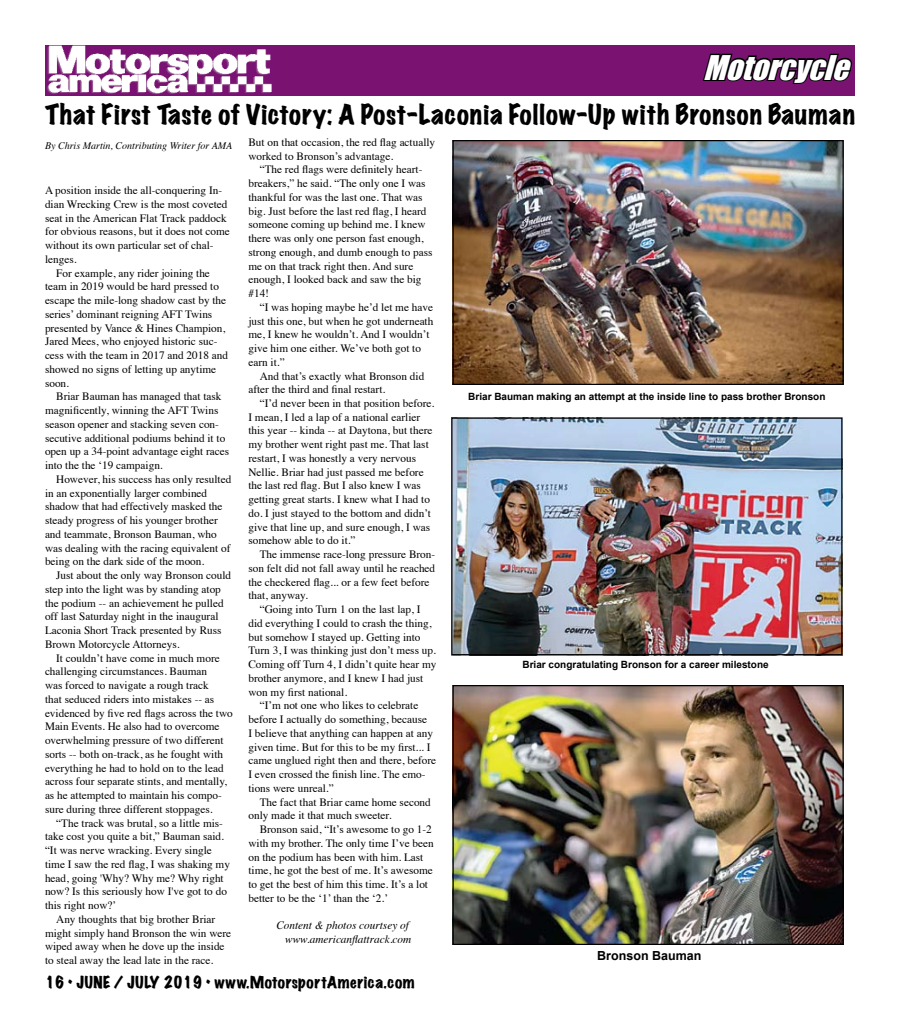
<style>
.page{position:relative;width:900px;height:1035px;background:#fff}
.page>*{position:absolute;margin:0;border:0;box-sizing:border-box;transform-origin:0 0}
.t1{font:italic 31.25px "Impact";color:#fff}
.t2{font:expanded 25px "Marker Felt";letter-spacing:.035em;color:#000}
.t3{font:expanded 15px "Marker Felt";letter-spacing:.035em;color:#000}
.t4{font:700 12.5px "Arial";color:#000}
.t5{font:11.25px/13.8px "Times";color:#000}
.t6{font:italic 11.25px/13.8px "Times";color:#000;text-align:right}
.t7{font:700 10px "Arial";color:#000}
.t8{font:italic 10px "Times";color:#000}
</style>
<div class="page">
<div style="left:45px;top:45px;width:810px;height:51px;background:#791271"></div>
<svg style="left:703px;top:53px;width:149px;height:31px"></svg>
<img style="left:47px;top:45px;width:225px;height:49px">
<img style="left:454px;top:142px;width:388px;height:241px">
<div style="left:452px;top:140px;width:392px;height:245px;border:1px solid #000"></div>
<img style="left:453px;top:420px;width:387px;height:233px">
<div style="left:451px;top:418px;width:391px;height:237px;border:1px solid #000"></div>
<img style="left:454px;top:687px;width:388px;height:256px">
<div style="left:452px;top:685px;width:392px;height:260px;border:1px solid #000"></div>
<h1 class="t1" style="left:703px;top:43px;width:159px">Motorcycle</h1>
<h2 class="t2" style="left:45px;top:94px;width:811px">That First Taste of Victory: A Post-Laconia Follow-Up with Bronson Bauman</h2>
<p class="t8" style="left:45px;top:137px;width:189px">By Chris Martin, Contributing Writer for AMA</p>
<p class="t5" style="left:45px;top:183px;width:179px">A position inside the all-conquering In-</p>
<p class="t5" style="left:45px;top:196px;width:184px">dian Wrecking Crew is the most coveted</p>
<p class="t5" style="left:45px;top:210px;width:183px">seat in the American Flat Track paddock</p>
<p class="t5" style="left:45px;top:224px;width:186px">for obvious reasons, but it does not come</p>
<p class="t5" style="left:45px;top:238px;width:170px">without its own particular set of chal-</p>
<p class="t5" style="left:45px;top:251px;width:33px">lenges.</p>
<p class="t5" style="left:56px;top:265px;width:155px">For example, any rider joining the</p>
<p class="t5" style="left:45px;top:279px;width:176px">team in 2019 would be hard pressed to</p>
<p class="t5" style="left:45px;top:293px;width:183px">escape the mile-long shadow cast by the</p>
<p class="t5" style="left:45px;top:306px;width:169px">series’ dominant reigning AFT Twins</p>
<p class="t5" style="left:45px;top:320px;width:182px">presented by Vance &amp; Hines Champion,</p>
<p class="t5" style="left:45px;top:334px;width:174px">Jared Mees, who enjoyed historic suc-</p>
<p class="t5" style="left:45px;top:348px;width:185px">cess with the team in 2017 and 2018 and</p>
<p class="t5" style="left:45px;top:361px;width:173px">showed no signs of letting up anytime</p>
<p class="t5" style="left:45px;top:375px;width:26px">soon.</p>
<p class="t5" style="left:56px;top:389px;width:167px">Briar Bauman has managed that task</p>
<p class="t5" style="left:45px;top:403px;width:175px">magnificently, winning the AFT Twins</p>
<p class="t5" style="left:45px;top:416px;width:176px">season opener and stacking seven con-</p>
<p class="t5" style="left:45px;top:430px;width:182px">secutive additional podiums behind it to</p>
<p class="t5" style="left:45px;top:444px;width:186px">open up a 34-point advantage eight races</p>
<p class="t5" style="left:45px;top:458px;width:119px">into the the ‘19 campaign.</p>
<p class="t5" style="left:56px;top:471px;width:177px">However, his success has only resulted</p>
<p class="t5" style="left:45px;top:485px;width:164px">in an exponentially larger combined</p>
<p class="t5" style="left:45px;top:499px;width:179px">shadow that had effectively masked the</p>
<p class="t5" style="left:45px;top:513px;width:174px">steady progress of his younger brother</p>
<p class="t5" style="left:45px;top:526px;width:173px">and teammate, Bronson Bauman, who</p>
<p class="t5" style="left:45px;top:540px;width:187px">was dealing with the racing equivalent of</p>
<p class="t5" style="left:45px;top:554px;width:161px">being on the dark side of the moon.</p>
<p class="t5" style="left:56px;top:568px;width:176px">Just about the only way Bronson could</p>
<p class="t5" style="left:45px;top:581px;width:177px">step into the light was by standing atop</p>
<p class="t5" style="left:45px;top:595px;width:180px">the podium -- an achievement he pulled</p>
<p class="t5" style="left:45px;top:609px;width:175px">off last Saturday night in the inaugural</p>
<p class="t5" style="left:45px;top:623px;width:178px">Laconia Short Track presented by Russ</p>
<p class="t5" style="left:45px;top:636px;width:136px">Brown Motorcycle Attorneys.</p>
<p class="t5" style="left:56px;top:650px;width:165px">It couldn’t have come in much more</p>
<p class="t5" style="left:45px;top:664px;width:164px">challenging circumstances. Bauman</p>
<p class="t5" style="left:45px;top:678px;width:165px">was forced to navigate a rough track</p>
<p class="t5" style="left:45px;top:691px;width:171px">that seduced riders into mistakes -- as</p>
<p class="t5" style="left:45px;top:705px;width:189px">evidenced by five red flags across the two</p>
<p class="t5" style="left:45px;top:719px;width:176px">Main Events. He also had to overcome</p>
<p class="t5" style="left:45px;top:733px;width:180px">overwhelming pressure of two different</p>
<p class="t5" style="left:45px;top:746px;width:180px">sorts -- both on-track, as he fought with</p>
<p class="t5" style="left:45px;top:760px;width:180px">everything he had to hold on to the lead</p>
<p class="t5" style="left:45px;top:774px;width:184px">across four separate stints, and mentally,</p>
<p class="t5" style="left:45px;top:788px;width:178px">as he attempted to maintain his compo-</p>
<p class="t5" style="left:45px;top:801px;width:169px">sure during three different stoppages.</p>
<p class="t5" style="left:56px;top:815px;width:168px">“The track was brutal, so a little mis-</p>
<p class="t5" style="left:45px;top:829px;width:181px">take cost you quite a bit,” Bauman said.</p>
<p class="t5" style="left:45px;top:843px;width:168px">“It was nerve wracking. Every single</p>
<p class="t5" style="left:45px;top:856px;width:186px">time I saw the red flag, I was shaking my</p>
<p class="t5" style="left:45px;top:870px;width:180px">head, going 'Why? Why me? Why right</p>
<p class="t5" style="left:45px;top:884px;width:184px">now? Is this seriously how I've got to do</p>
<p class="t5" style="left:45px;top:898px;width:73px">this right now?’</p>
<p class="t5" style="left:56px;top:911px;width:161px">Any thoughts that big brother Briar</p>
<p class="t5" style="left:45px;top:925px;width:188px">might simply hand Bronson the win were</p>
<p class="t5" style="left:45px;top:939px;width:181px">wiped away when he dove up the inside</p>
<p class="t5" style="left:45px;top:952px;width:170px">to steal away the lead late in the race.</p>
<p class="t5" style="left:248px;top:134px;width:188px">But on that occasion, the red flag actually worked to Bronson’s advantage.</p>
<p class="t5" style="left:248px;top:162px;width:186px;text-indent:11px">“The red flags were definitely heart&shy;breakers,” he said. “The only one I was thankful for was the last one. That was big. Just before the last red flag, I heard someone coming up behind me. I knew there was only one person fast enough, strong enough, and dumb enough to pass me on that track right then. And sure enough, I looked back and saw the big #14!</p>
<p class="t5" style="left:248px;top:299px;width:186px;text-indent:11px">“I was hoping maybe he’d let me have just this one, but when he got underneath me, I knew he wouldn’t. And I wouldn’t give him one either. We’ve both got to earn it.”</p>
<p class="t5" style="left:248px;top:368px;width:177px;text-indent:11px">And that’s exactly what Bronson did after the third and final restart.</p>
<p class="t5" style="left:248px;top:395px;width:187px;text-indent:11px">“I’d never been in that position before.<br>I mean, I led a lap of a national earlier this year -- kinda -- at Daytona, but there my brother went right past me. That last restart, I was honestly a very nervous Nellie. Briar had just passed me before the last red flag. But I also knew I was getting great starts. I knew what I had to do. I just stayed to the bottom and didn’t give that line up, and sure enough, I was somehow able to do it.”</p>
<p class="t5" style="left:248px;top:547px;width:188px;text-indent:11px">The immense race-long pressure Bron&shy;son felt did not fall away until he reached the checkered flag... or a few feet before that, anyway.</p>
<p class="t5" style="left:260px;top:602px;width:162px">“Going into Turn 1 on the last lap, I</p>
<p class="t5" style="left:248px;top:615px;width:185px">did everything I could to crash the thing,</p>
<p class="t5" style="left:248px;top:629px;width:174px">but somehow I stayed up. Getting into</p>
<p class="t5" style="left:248px;top:643px;width:189px">Turn 3, I was thinking just don’t mess up.</p>
<p class="t5" style="left:248px;top:657px;width:190px">Coming off Turn 4, I didn’t quite hear my</p>
<p class="t5" style="left:248px;top:670px;width:176px">brother anymore, and I knew I had just</p>
<p class="t5" style="left:248px;top:684px;width:100px">won my first national.</p>
<p class="t5" style="left:260px;top:698px;width:160px">“I’m not one who likes to celebrate</p>
<p class="t5" style="left:248px;top:712px;width:180px">before I actually do something, because</p>
<p class="t5" style="left:248px;top:725px;width:186px">I believe that anything can happen at any</p>
<p class="t5" style="left:248px;top:739px;width:184px">given time. But for this to be my first... I</p>
<p class="t5" style="left:248px;top:753px;width:189px">came unglued right then and there, before</p>
<p class="t5" style="left:248px;top:767px;width:179px">I even crossed the finish line. The emo-</p>
<p class="t5" style="left:248px;top:780px;width:87px">tions were unreal.”</p>
<p class="t5" style="left:260px;top:794px;width:173px">The fact that Briar came home second</p>
<p class="t5" style="left:248px;top:808px;width:145px">only made it that much sweeter.</p>
<p class="t5" style="left:260px;top:822px;width:174px">Bronson said, “It’s awesome to go 1-2</p>
<p class="t5" style="left:248px;top:835px;width:187px">with my brother. The only time I’ve been</p>
<p class="t5" style="left:248px;top:849px;width:176px">on the podium has been with him. Last</p>
<p class="t5" style="left:248px;top:863px;width:186px">time, he got the best of me. It’s awesome</p>
<p class="t5" style="left:248px;top:877px;width:181px">to get the best of him this time. It’s a lot</p>
<p class="t5" style="left:248px;top:890px;width:141px">better to be the ‘1’ than the ‘2.’</p>
<p class="t6" style="left:276px;top:918px;width:136px">Content &amp; photos courtsey of www.americanflattrack.com</p>
<p class="t7" style="left:468px;top:390px;width:359px">Briar Bauman making an attempt at the inside line to pass brother Bronson</p>
<p class="t7" style="left:523px;top:658px;width:248px">Briar congratulating Bronson for a career milestone</p>
<p class="t4" style="left:597px;top:948px;width:106px">Bronson Bauman</p>
<h3 class="t3" style="left:45px;top:970px;width:371px">16 • JUNE / JULY 2019 • www.MotorsportAmerica.com</h3>
</div>
